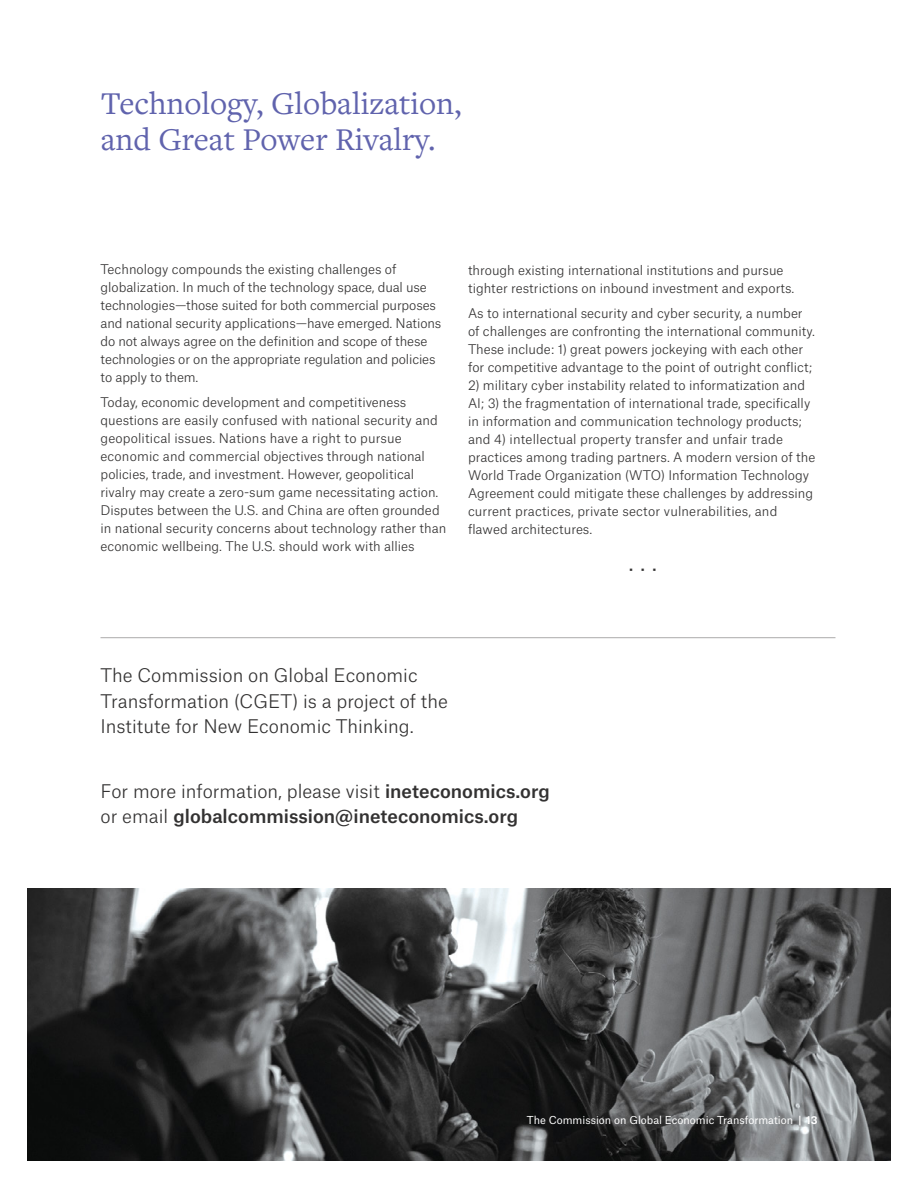
<style>
.page{position:relative;width:918px;height:1188px;background:#fff}
.page>*{position:absolute;margin:0;border:0;box-sizing:border-box;transform-origin:0 0}
.t1{font:33px/36px "Freight Text Pro";color:#6063ad}
.t2{font:300 24px "Atlas Grotesk";color:#333232}
.t3{font:300 18px/25.5px "Atlas Grotesk";color:#333232}
.t4{font:500 18px/25.5px "Atlas Grotesk";color:#333232}
.t5{font:300 12.75px/18px "Atlas Grotesk";color:#333232}
.t6{font:10.5px "Atlas Grotesk";color:#fff}
.s1{font-weight:300}
.s2{font-weight:700}
</style>
<div class="page">
<hr style="left:100px;top:637px;width:736px;height:1px;background:#acaaaa">
<img style="left:27px;top:888px;width:864px;height:273px">
<h1 class="t1" style="left:101px;top:84px;width:362px">Technology, Globalization, and Great Power Rivalry.</h1>
<p class="t5" style="left:100px;top:259px;width:342px">Technology compounds the existing challenges of globalization. In much of the technology space, dual use technologies—those suited for both commercial purposes and national security applications—have emerged. Nations do not always agree on the definition and scope of these technologies or on the appropriate regulation and policies to apply to them.</p>
<p class="t5" style="left:100px;top:392px;width:347px">Today, economic development and competitiveness questions are easily confused with national security and geopolitical issues. Nations have a right to pursue economic and commercial objectives through national policies, trade, and investment. However, geopolitical rivalry may create a zero-sum game necessitating action.<br>Disputes between the U.S. and China are often grounded in national security concerns about technology rather than economic wellbeing. The U.S. should work with allies</p>
<p class="t5" style="left:468px;top:260px;width:328px">through existing international institutions and pursue tighter restrictions on inbound investment and exports.</p>
<p class="t5" style="left:468px;top:303px;width:348px">As to international security and cyber security, a number of challenges are confronting the international community.<br>These include: 1) great powers jockeying with each other for competitive advantage to the point of outright conflict;</p>
<p class="t5" style="left:468px;top:375px;width:349px">2) military cyber instability related to informatization and AI; 3) the fragmentation of international trade, specifically in information and communication technology products; and 4) intellectual property transfer and unfair trade practices among trading partners. A modern version of the World Trade Organization (WTO) Information Technology Agreement could mitigate these challenges by addressing current practices, private sector vulnerabilities, and flawed architectures.</p>
<h2 class="t2" style="left:628px;top:549px;width:30px">· · ·</h2>
<h3 class="t3" style="left:100px;top:661px;width:349px">The Commission on Global Economic<br>Transformation (CGET) is a project of the<br>Institute for New Economic Thinking.</h3>
<h3 class="t4" style="left:100px;top:776px;width:451px"><span class="s1">For more information, please visit</span> ineteconomics.org <span class="s1">or email</span> globalcommission@ineteconomics.org</h3>
<p class="t6" style="left:527px;top:1111px;width:292px">The Commission on Global Economic Transformation <span class="s2">| 13</span></p>
</div>
